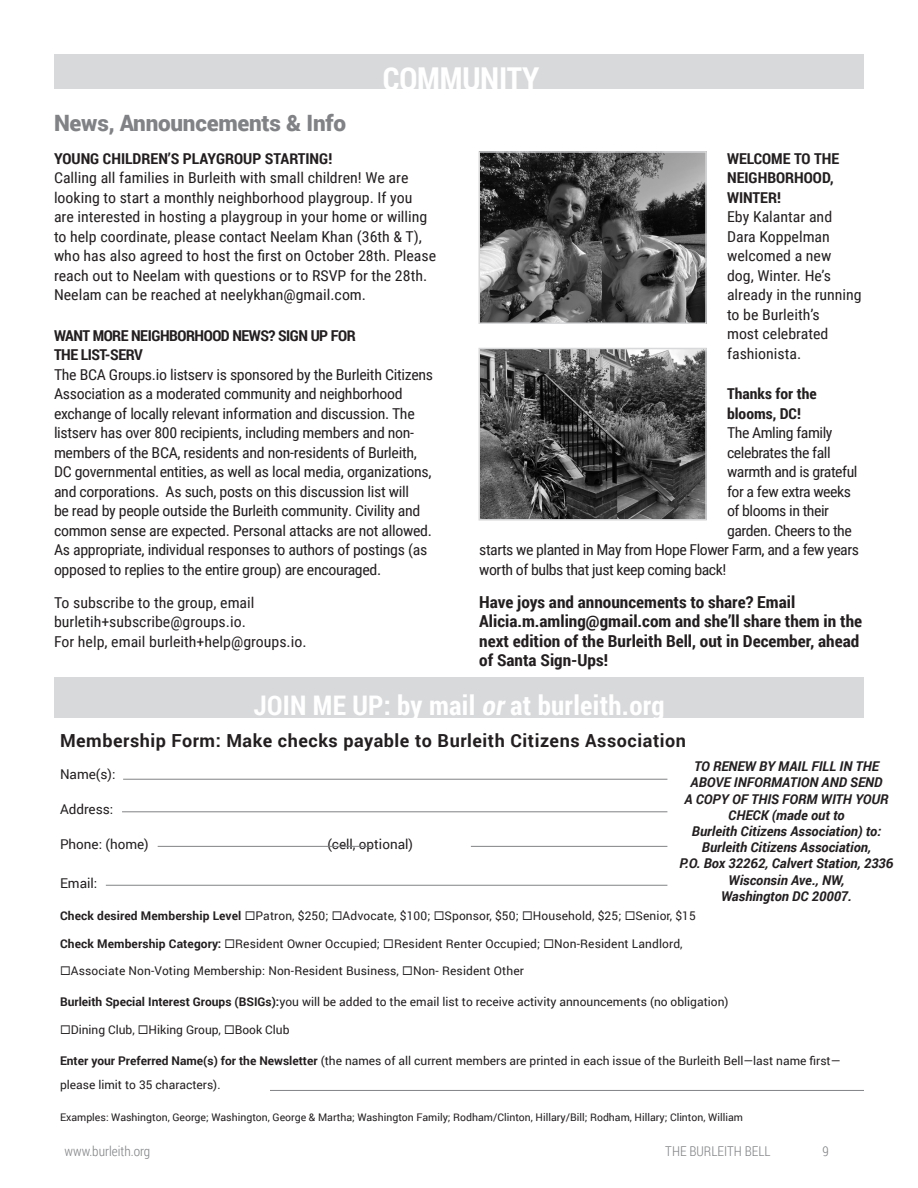
<style>
.page{position:relative;width:918px;height:1188px;background:#fff}
.page>*{position:absolute;margin:0;border:0;box-sizing:border-box;transform-origin:0 0}
.t1{font:700 31.5px "Roboto Condensed";letter-spacing:-.005em;color:#fff}
.t2{font:700 27px "Roboto Condensed";letter-spacing:.01em;color:#fff}
.univers-general_para{font:900 22.5px "Roboto";letter-spacing:-.01em;color:#808285}
.t3{font:700 18px "Roboto";letter-spacing:.03em;color:#231f20}
.univers-general_para-2{font:700 16.5px/19.5px "Roboto Condensed";color:#231f20;scale:1.06 1}
.univers-general_para-3{font:15px/19.5px "Roboto Condensed";letter-spacing:-.02em;color:#231f20;scale:1.06 1}
.univers-general_para-4{font:15px/19.5px "Roboto Condensed";color:#231f20;scale:1.06 1}
.univers-general_para-5{font:700 15px/19.5px "Roboto Condensed";color:#231f20;scale:1.06 1}
.univers-general_para-6{font:700 15px/19.5px "Roboto Condensed";letter-spacing:-.03em;color:#231f20;scale:1.06 1}
.t4{font:italic 700 13.5px/16.2px "Roboto";color:#231f20;text-align:center}
.t5{font:13.5px "Roboto";color:#231f20}
.t6{font:300 13.5px "Roboto Condensed";color:#808285}
.t7{font:12px/24.5px "Roboto";color:#231f20}
.t8{font:10.5px "Roboto";color:#231f20}
.s1{font-style:italic}
.s2{font-weight:700}
</style>
<div class="page">
<div style="left:54px;top:54px;width:810px;height:35px;background:#d8d9db"></div>
<div style="left:54px;top:678px;width:810px;height:40px;background:#d8d9db"></div>
<hr style="left:123px;top:779px;width:544px;height:1px;background:#808285">
<hr style="left:122px;top:812px;width:545px;height:1px;background:#808285">
<hr style="left:158px;top:846px;width:214px;height:1px;background:#808285">
<hr style="left:471px;top:846px;width:196px;height:1px;background:#808285">
<hr style="left:106px;top:885px;width:561px;height:1px;background:#808285">
<hr style="left:270px;top:1090px;width:594px;height:1px;background:#808285">
<img style="left:481px;top:351px;width:223px;height:167px">
<div style="left:478px;top:348px;width:229px;height:173px;border:2px solid #d8d9db"></div>
<img style="left:481px;top:154px;width:223px;height:167px">
<div style="left:478px;top:151px;width:229px;height:173px;border:2px solid #d8d9db"></div>
<p class="t1" style="left:383px;top:57px;width:158px">COMMUNITY</p>
<p class="univers-general_para" style="left:54px;top:107px;width:294px">News, Announcements &amp; Info</p>
<p class="univers-general_para-5" style="left:54px;top:148px;width:264px">YOUNG CHILDREN’S PLAYGROUP STARTING!</p>
<p class="univers-general_para-4" style="left:54px;top:167px;width:362px">Calling all families in Burleith with small children! We are looking to start a monthly neighborhood playgroup. If you<br>are interested in hosting a playgroup in your home or willing to help coordinate, please contact Neelam Khan (36th &amp; T), who has also agreed to host the first on October 28th. Please reach out to Neelam with questions or to RSVP for the 28th.<br>Neelam can be reached at neelykhan@gmail.com.</p>
<p class="univers-general_para-6" style="left:54px;top:325px;width:286px">WANT MORE NEIGHBORHOOD NEWS? SIGN UP FOR<br>THE LIST-SERV</p>
<p class="univers-general_para-3" style="left:54px;top:364px;width:359px">The BCA Groups.io listserv is sponsored by the Burleith Citizens Association as a moderated community and neighborhood exchange of locally relevant information and discussion. The listserv has over 800 recipients, including members and non&shy;members of the BCA, residents and non-residents of Burleith, DC governmental entities, as well as local media, organizations, and corporations. As such, posts on this discussion list will<br>be read by people outside the Burleith community. Civility and common sense are expected. Personal attacks are not allowed.<br>As appropriate, individual responses to authors of postings (as opposed to replies to the entire group) are encouraged.</p>
<p class="univers-general_para-4" style="left:54px;top:592px;width:240px">To subscribe to the group, email burletih+subscribe@groups.io.<br>For help, email burleith+help@groups.io.</p>
<p class="univers-general_para-5" style="left:727px;top:148px;width:107px">WELCOME TO THE<br>NEIGHBORHOOD,<br>WINTER!</p>
<p class="univers-general_para-4" style="left:727px;top:206px;width:129px">Eby Kalantar and<br>Dara Koppelman welcomed a new dog, Winter. He’s already in the running to be Burleith’s<br>most celebrated fashionista.</p>
<p class="univers-general_para-5" style="left:727px;top:383px;width:86px">Thanks for the blooms, DC!</p>
<p class="univers-general_para-3" style="left:727px;top:422px;width:101px">The Amling family</p>
<p class="univers-general_para-3" style="left:727px;top:442px;width:99px">celebrates the fall</p>
<p class="univers-general_para-3" style="left:727px;top:461px;width:125px">warmth and is grateful</p>
<p class="univers-general_para-3" style="left:727px;top:481px;width:119px">for a few extra weeks</p>
<p class="univers-general_para-3" style="left:727px;top:500px;width:98px">of blooms in their</p>
<p class="univers-general_para-3" style="left:727px;top:520px;width:119px">garden. Cheers to the</p>
<p class="univers-general_para-3" style="left:479px;top:539px;width:360px">starts we planted in May from Hope Flower Farm, and a few years</p>
<p class="univers-general_para-3" style="left:479px;top:559px;width:235px">worth of bulbs that just keep coming back!</p>
<p class="univers-general_para-2" style="left:479px;top:591px;width:363px">Have joys and announcements to share? Email Alicia.m.amling@gmail.com and she’ll share them in the next edition of the Burleith Bell, out in December, ahead of Santa Sign-Ups!</p>
<p class="t2" style="left:253px;top:686px;width:413px">JOIN ME UP: by mail <span class="s1">or</span>at burleith.org</p>
<p class="t3" style="left:60px;top:728px;width:628px">Membership Form: Make checks payable to Burleith Citizens Association</p>
<p class="t5" style="left:60px;top:765px;width:57px">Name(s):</p>
<p class="t5" style="left:60px;top:800px;width:55px">Address:</p>
<p class="t5" style="left:60px;top:835px;width:90px">Phone: (home)</p>
<p class="t5" style="left:327px;top:835px;width:87px">(cell, optional)</p>
<p class="t5" style="left:60px;top:874px;width:39px">Email:</p>
<p class="t7" style="left:60px;top:903px;width:637px"><span class="s2">Check desired Membership Level</span> ◻Patron, $250; ◻Advocate, $100; ◻Sponsor, $50; ◻Household, $25; ◻Senior, $15</p>
<p class="t7" style="left:60px;top:931px;width:624px"><span class="s2">Check Membership Category:</span> ◻Resident Owner Occupied; ◻Resident Renter Occupied; ◻Non-Resident Landlord,</p>
<p class="t7" style="left:60px;top:958px;width:465px">◻Associate Non-Voting Membership: Non-Resident Business, ◻Non- Resident Other</p>
<p class="t7" style="left:60px;top:989px;width:670px"><span class="s2">Burleith Special Interest Groups (BSIGs):</span>you will be added to the email list to receive activity announcements (no obligation)</p>
<p class="t7" style="left:60px;top:1017px;width:231px">◻Dining Club, ◻Hiking Group, ◻Book Club</p>
<p class="t7" style="left:60px;top:1048px;width:782px"><span class="s2">Enter your Preferred Name(s) for the Newsletter</span> (the names of all current members are printed in each issue of the Burleith Bell—last name first— please limit to 35 characters).</p>
<p class="t8" style="left:60px;top:1109px;width:685px">Examples: Washington, George; Washington, George &amp; Martha; Washington Family; Rodham/Clinton, Hillary/Bill; Rodham, Hillary; Clinton, William</p>
<p class="t4" style="left:679px;top:758px;width:216px">TO RENEW BY MAIL FILL IN THE<br>ABOVE INFORMATION AND SEND<br>A COPY OF THIS FORM WITH YOUR<br>CHECK (made out to<br>Burleith Citizens Association) to:<br>Burleith Citizens Association,<br>P.O. Box 32262, Calvert Station, 2336<br>Wisconsin Ave., NW,<br>Washington DC 20007.</p>
<p class="t6" style="left:64px;top:1141px;width:87px">www.burleith.org</p>
<p class="t6" style="left:665px;top:1141px;width:107px">THE BURLEITH BELL</p>
<p class="t6" style="left:822px;top:1141px;width:8px">9</p>
</div>
